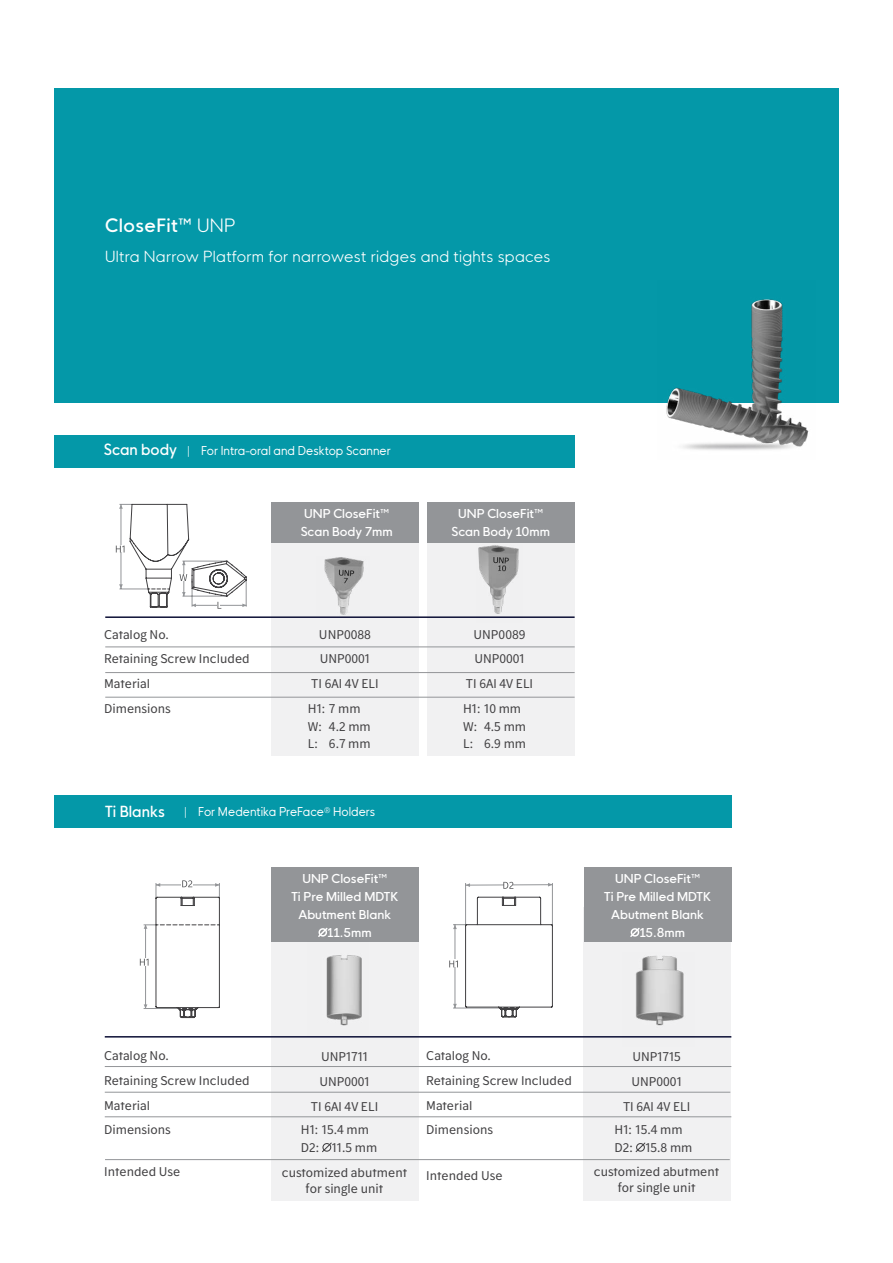
<style>
.page{position:relative;width:893px;height:1263px;background:#fff}
.page>*{position:absolute;margin:0;border:0;box-sizing:border-box;transform-origin:0 0}
.t1{font:18px "HK Nova Medium R";letter-spacing:.02em;color:#fff}
.t2{font:15px "HK Nova Light R";letter-spacing:.02em;color:#fff}
.t3{font:15px "HK Nova Medium R";color:#fff;scale:.95 1}
._03{font:13.5px "Monrad Grotesk";color:#414042}
.t4{font:12px/18px "HK Nova Medium R";color:#fff;text-align:center}
.t5{font:12px "HK Nova Regular R";color:#fff;scale:.95 1}
.s1{font-family:"HK Nova Light R"}
</style>
<div class="page">
<svg style="left:116px;top:504px;width:131px;height:105px"></svg>
<hr style="left:465px;top:883px;width:1px;height:43px;background:#939598">
<hr style="left:552px;top:883px;width:1px;height:43px;background:#939598">
<hr style="left:466px;top:884px;width:86px;height:1px;background:#939598">
<svg style="left:449px;top:896px;width:104px;height:122px"></svg>
<svg style="left:503px;top:882px;width:10px;height:7px"></svg>
<svg style="left:140px;top:880px;width:80px;height:139px"></svg>
<div style="left:54px;top:89px;width:785px;height:314px;background:#0498a8"></div>
<div style="left:271px;top:907px;width:148px;height:293px;background:#f1f1f2"></div>
<div style="left:583px;top:907px;width:148px;height:293px;background:#f1f1f2"></div>
<div style="left:271px;top:867px;width:148px;height:75px;background:#939598"></div>
<div style="left:584px;top:867px;width:147px;height:75px;background:#939598"></div>
<div style="left:271px;top:502px;width:148px;height:254px;background:#f1f1f2"></div>
<div style="left:271px;top:502px;width:148px;height:41px;background:#939598"></div>
<div style="left:427px;top:502px;width:148px;height:254px;background:#f1f1f2"></div>
<div style="left:427px;top:502px;width:148px;height:41px;background:#939598"></div>
<hr style="left:105px;top:646px;width:470px;height:1px;background:#939598">
<hr style="left:105px;top:616px;width:470px;height:2px;background:#0d1036">
<hr style="left:105px;top:672px;width:470px;height:1px;background:#939598">
<hr style="left:105px;top:697px;width:470px;height:1px;background:#939598">
<div style="left:54px;top:795px;width:677px;height:33px;background:#0498a8"></div>
<div style="left:54px;top:435px;width:521px;height:32px;background:#0498a8"></div>
<hr style="left:105px;top:1036px;width:626px;height:1px;background:#0d1036">
<hr style="left:105px;top:1066px;width:626px;height:1px;background:#939598">
<hr style="left:105px;top:1092px;width:625px;height:1px;background:#939598">
<hr style="left:105px;top:1116px;width:626px;height:1px;background:#939598">
<hr style="left:105px;top:1159px;width:625px;height:1px;background:#939598">
<svg style="left:318px;top:927px;width:10px;height:10px"></svg>
<svg style="left:630px;top:928px;width:10px;height:9px"></svg>
<svg style="left:322px;top:1142px;width:10px;height:11px"></svg>
<svg style="left:635px;top:1142px;width:11px;height:11px"></svg>
<img style="left:324px;top:557px;width:40px;height:58px">
<img style="left:476px;top:545px;width:47px;height:72px">
<img style="left:307px;top:955px;width:62px;height:82px">
<img style="left:623px;top:956px;width:71px;height:82px">
<img style="left:666px;top:299px;width:143px;height:151px">
<p class="t1" style="left:105px;top:210px;width:132px">CloseFit™ <span class="s1">UNP</span></p>
<p class="t2" style="left:105px;top:244px;width:447px">Ultra Narrow Platform for narrowest ridges and tights spaces</p>
<p class="t3" style="left:104px;top:436px;width:79px">Scan body</p>
<p class="t5" style="left:187px;top:440px;width:216px">| For Intra-oral and Desktop Scanner</p>
<p class="t4" style="left:304px;top:503px;width:86px">UNP CloseFit™</p>
<p class="t4" style="left:301px;top:521px;width:93px">Scan Body 7mm</p>
<p class="_03" style="left:104px;top:625px;width:66px">Catalog No.</p>
<p class="_03" style="left:104px;top:650px;width:147px">Retaining Screw Included</p>
<p class="_03" style="left:104px;top:675px;width:48px">Material</p>
<p class="_03" style="left:104px;top:699px;width:68px">Dimensions</p>
<p class="_03" style="left:319px;top:626px;width:53px">UNP0088</p>
<p class="_03" style="left:320px;top:650px;width:52px">UNP0001</p>
<p class="_03" style="left:311px;top:675px;width:69px">TI 6Al 4V ELI</p>
<p class="_03" style="left:308px;top:700px;width:54px">H1: 7 mm</p>
<p class="_03" style="left:308px;top:717px;width:64px">W: 4.2 mm</p>
<p class="_03" style="left:308px;top:735px;width:64px">L: 6.7 mm</p>
<p class="t3" style="left:105px;top:799px;width:64px">Ti Blanks</p>
<p class="t5" style="left:184px;top:801px;width:203px">| For Medentika PreFace<sup>®</sup> Holders</p>
<p class="t4" style="left:302px;top:868px;width:86px">UNP CloseFit™</p>
<p class="t4" style="left:291px;top:886px;width:108px">Ti Pre Milled MDTK<br>Abutment Blank</p>
<p class="t4" style="left:328px;top:922px;width:46px">11.5mm</p>
<p class="t4" style="left:458px;top:503px;width:86px">UNP CloseFit™</p>
<p class="t4" style="left:451px;top:521px;width:100px">Scan Body 10mm</p>
<p class="_03" style="left:474px;top:626px;width:53px">UNP0089</p>
<p class="_03" style="left:474px;top:650px;width:52px">UNP0001</p>
<p class="_03" style="left:466px;top:675px;width:69px">TI 6Al 4V ELI</p>
<p class="_03" style="left:463px;top:700px;width:59px">H1: 10 mm</p>
<p class="_03" style="left:463px;top:717px;width:64px">W: 4.5 mm</p>
<p class="_03" style="left:463px;top:735px;width:64px">L: 6.9 mm</p>
<p class="t4" style="left:615px;top:868px;width:86px">UNP CloseFit™</p>
<p class="t4" style="left:604px;top:886px;width:108px">Ti Pre Milled MDTK<br>Abutment Blank</p>
<p class="t4" style="left:640px;top:922px;width:47px">15.8mm</p>
<p class="_03" style="left:104px;top:1047px;width:66px">Catalog No.</p>
<p class="_03" style="left:104px;top:1072px;width:147px">Retaining Screw Included</p>
<p class="_03" style="left:104px;top:1096px;width:48px">Material</p>
<p class="_03" style="left:104px;top:1121px;width:68px">Dimensions</p>
<p class="_03" style="left:104px;top:1163px;width:78px">Intended Use</p>
<p class="_03" style="left:321px;top:1048px;width:49px">UNP1711</p>
<p class="_03" style="left:319px;top:1073px;width:52px">UNP0001</p>
<p class="_03" style="left:311px;top:1097px;width:69px">TI 6Al 4V ELI</p>
<p class="_03" style="left:301px;top:1121px;width:70px">H1: 15.4 mm</p>
<p class="_03" style="left:301px;top:1139px;width:78px">D2: 11.5 mm</p>
<p class="_03" style="left:282px;top:1164px;width:127px">customized abutment</p>
<p class="_03" style="left:306px;top:1180px;width:79px">for single unit</p>
<p class="_03" style="left:426px;top:1047px;width:66px">Catalog No.</p>
<p class="_03" style="left:426px;top:1072px;width:147px">Retaining Screw Included</p>
<p class="_03" style="left:426px;top:1096px;width:48px">Material</p>
<p class="_03" style="left:426px;top:1121px;width:68px">Dimensions</p>
<p class="_03" style="left:426px;top:1167px;width:78px">Intended Use</p>
<p class="_03" style="left:632px;top:1048px;width:50px">UNP1715</p>
<p class="_03" style="left:631px;top:1073px;width:52px">UNP0001</p>
<p class="_03" style="left:623px;top:1097px;width:69px">TI 6Al 4V ELI</p>
<p class="_03" style="left:615px;top:1121px;width:70px">H1: 15.4 mm</p>
<p class="_03" style="left:615px;top:1139px;width:79px">D2: 15.8 mm</p>
<p class="_03" style="left:594px;top:1163px;width:127px">customized abutment</p>
<p class="_03" style="left:618px;top:1179px;width:79px">for single unit</p>
</div>
